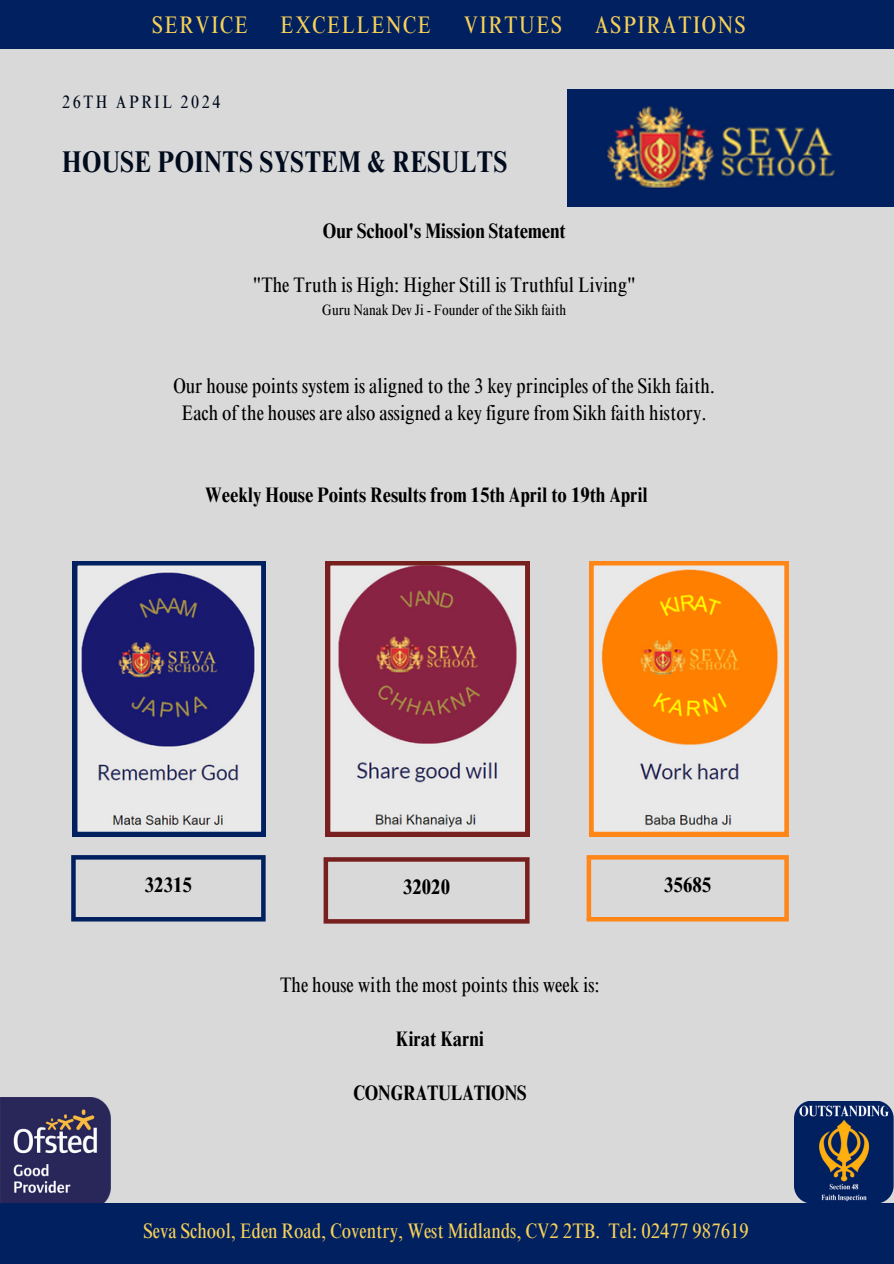
<style>
.page{position:relative;width:894px;height:1264px;background:#fff}
.page>*{position:absolute;margin:0;border:0;box-sizing:border-box;transform-origin:0 0}
.t1{font:700 condensed 30px "Times NRMT Pro";letter-spacing:.02em;color:#000b1d}
.t2{font:condensed 24px "Times NRMT Pro";letter-spacing:.07em;color:#f7d057}
.t3{font:condensed 21px/27px "Times NRMT Pro";color:#000;text-align:center}
.t4{font:700 condensed 21px "Times NRMT Pro";color:#000}
.t5{font:condensed 21px "Times NRMT Pro";color:#f7d057}
.t6{font:condensed 18px "Times NRMT Pro";letter-spacing:.14em;color:#000b1d}
.t7{font:condensed 15px "Times NRMT Pro";color:#000}
</style>
<div class="page">
<div style="left:0;top:0;width:893px;height:1263px;background:#d9d9d9"></div>
<img style="left:567px;top:89px;width:326px;height:117px">
<div style="left:0;top:0;width:893px;height:48px;background:#002060"></div>
<img style="left:0;top:1097px;width:110px;height:106px">
<div style="left:0;top:1203px;width:893px;height:60px;background:#002060"></div>
<div style="left:71px;top:859px;width:5px;height:58px;background:#002060"></div>
<svg style="left:261px;top:859px;width:4px;height:58px"></svg>
<svg style="left:71px;top:855px;width:194px;height:4px"></svg>
<hr style="left:71px;top:917px;width:194px;height:4px;background:#002060">
<svg style="left:73px;top:561px;width:192px;height:275px"></svg>
<svg style="left:326px;top:561px;width:203px;height:275px"></svg>
<svg style="left:589px;top:561px;width:199px;height:275px"></svg>
<div style="left:323px;top:861px;width:5px;height:58px;background:#781f1f"></div>
<hr style="left:525px;top:861px;width:4px;height:58px;background:#781f1f">
<svg style="left:323px;top:857px;width:206px;height:4px"></svg>
<svg style="left:323px;top:919px;width:206px;height:4px"></svg>
<div style="left:586px;top:859px;width:5px;height:58px;background:#ff8617"></div>
<svg style="left:784px;top:859px;width:4px;height:58px"></svg>
<svg style="left:586px;top:855px;width:202px;height:4px"></svg>
<hr style="left:586px;top:917px;width:202px;height:4px;background:#ff8617">
<svg style="left:794px;top:1101px;width:99px;height:102px;background:#2f3f60"></svg>
<p class="t2" style="left:152px;top:16px;width:97px">SERVICE</p>
<p class="t2" style="left:280px;top:16px;width:152px">EXCELLENCE</p>
<p class="t2" style="left:463px;top:16px;width:99px">VIRTUES</p>
<p class="t2" style="left:594px;top:16px;width:152px">ASPIRATIONS</p>
<p class="t6" style="left:62px;top:95px;width:160px">26TH APRIL 2024</p>
<p class="t1" style="left:62px;top:150px;width:446px">HOUSE POINTS SYSTEM &amp; RESULTS</p>
<p class="t4" style="left:323px;top:223px;width:244px">Our School's Mission Statement</p>
<p class="t3" style="left:253px;top:274px;width:384px">"The Truth is High: Higher Still is Truthful Living"</p>
<p class="t7" style="left:322px;top:304px;width:245px">Guru Nanak Dev Ji - Founder of the Sikh faith</p>
<h5 class="t3" style="left:173px;top:374px;width:543px">Our house points system is aligned to the 3 key principles of the Sikh faith.<br>Each of the houses are also assigned a key figure from Sikh faith history.</h5>
<p class="t4" style="left:205px;top:487px;width:444px">Weekly House Points Results from 15th April to 19th April</p>
<h1 class="t4" style="left:145px;top:877px;width:49px">32315</h1>
<h5 class="t4" style="left:403px;top:879px;width:49px">32020</h5>
<h4 class="t4" style="left:664px;top:877px;width:49px">35685</h4>
<h4 class="t3" style="left:280px;top:973px;width:321px">The house with the most points this week is:</h4>
<h3 class="t4" style="left:396px;top:1030px;width:90px">Kirat Karni</h3>
<p class="t4" style="left:353px;top:1084px;width:175px">CONGRATULATIONS</p>
<p class="t5" style="left:143px;top:1222px;width:606px">Seva School, Eden Road, Coventry, West Midlands, CV2 2TB. Tel: 02477 987619</p>
</div>
